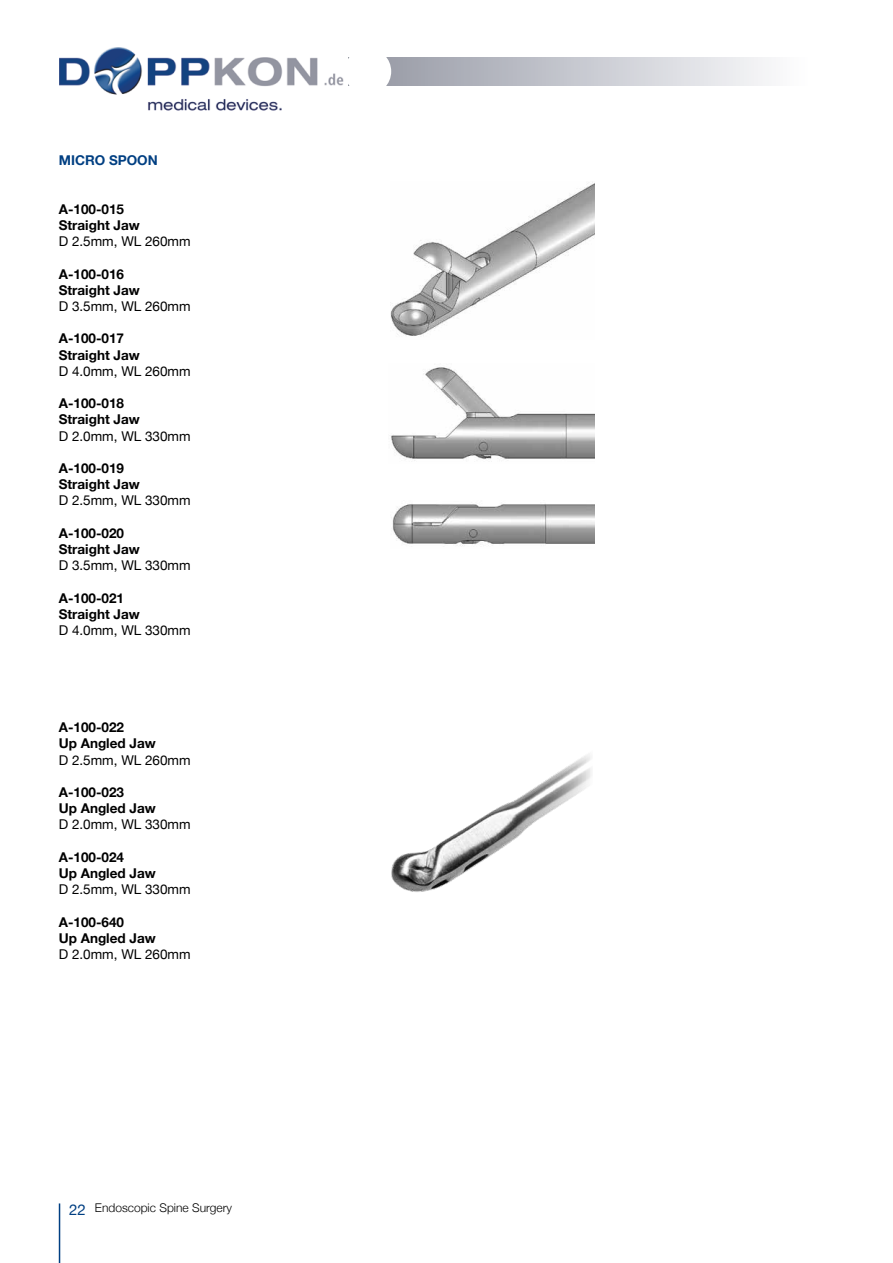
<style>
.page{position:relative;width:893px;height:1263px;background:#fff}
.page>*{position:absolute;margin:0;border:0;box-sizing:border-box;transform-origin:0 0}
.t1{font:700 13.5px/16.2px "Helvetica Neue";color:#000}
.t2{font:13.5px "Helvetica Neue";color:#000}
.t3{font:700 13.5px "Helvetica Neue";color:#003f82}
.t4{font:300 12px "Helvetica Neue";color:#000}
.s1{font-weight:400;font-size:15px;color:#003f82}
</style>
<div class="page">
<img style="left:60px;top:47px;width:289px;height:64px">
<div style="left:349px;top:58px;width:459px;height:27px;background:linear-gradient(to right,#9295a2,#fdfdff)"></div>
<hr style="left:59px;top:1203px;width:1px;height:60px;background:#003f82">
<div style="left:344px;top:48px;width:47px;height:47px;background:#fff;border-radius:50%"></div>
<img style="left:390px;top:182px;width:204px;height:154px">
<img style="left:392px;top:504px;width:202px;height:42px">
<img style="left:391px;top:367px;width:203px;height:94px">
<img style="left:391px;top:754px;width:200px;height:138px">
<p class="t3" style="left:59px;top:150px;width:101px">MICRO SPOON</p>
<p class="t1" style="left:59px;top:201px;width:82px">A-100-015<br>Straight Jaw</p>
<p class="t2" style="left:59px;top:232px;width:133px">D 2.5mm, WL 260mm</p>
<p class="t1" style="left:59px;top:266px;width:82px">A-100-016<br>Straight Jaw</p>
<p class="t2" style="left:59px;top:296px;width:133px">D 3.5mm, WL 260mm</p>
<p class="t1" style="left:59px;top:331px;width:82px">A-100-017<br>Straight Jaw</p>
<p class="t2" style="left:59px;top:361px;width:133px">D 4.0mm, WL 260mm</p>
<p class="t1" style="left:59px;top:396px;width:82px">A-100-018<br>Straight Jaw</p>
<p class="t2" style="left:59px;top:426px;width:133px">D 2.0mm, WL 330mm</p>
<p class="t1" style="left:59px;top:460px;width:82px">A-100-019<br>Straight Jaw</p>
<p class="t2" style="left:59px;top:491px;width:133px">D 2.5mm, WL 330mm</p>
<p class="t1" style="left:59px;top:525px;width:82px">A-100-020<br>Straight Jaw</p>
<p class="t2" style="left:59px;top:556px;width:133px">D 3.5mm, WL 330mm</p>
<p class="t1" style="left:59px;top:590px;width:82px">A-100-021<br>Straight Jaw</p>
<p class="t2" style="left:59px;top:620px;width:133px">D 4.0mm, WL 330mm</p>
<p class="t1" style="left:59px;top:720px;width:98px">A-100-022<br>Up Angled Jaw</p>
<p class="t2" style="left:59px;top:750px;width:133px">D 2.5mm, WL 260mm</p>
<p class="t1" style="left:59px;top:784px;width:98px">A-100-023<br>Up Angled Jaw</p>
<p class="t2" style="left:59px;top:815px;width:133px">D 2.0mm, WL 330mm</p>
<p class="t1" style="left:59px;top:849px;width:98px">A-100-024<br>Up Angled Jaw</p>
<p class="t2" style="left:59px;top:880px;width:133px">D 2.5mm, WL 330mm</p>
<p class="t1" style="left:59px;top:914px;width:98px">A-100-640<br>Up Angled Jaw</p>
<p class="t2" style="left:59px;top:944px;width:133px">D 2.0mm, WL 260mm</p>
<p class="t4" style="left:69px;top:1198px;width:164px"><span class="s1">22</span> Endoscopic Spine Surgery</p>
</div>
